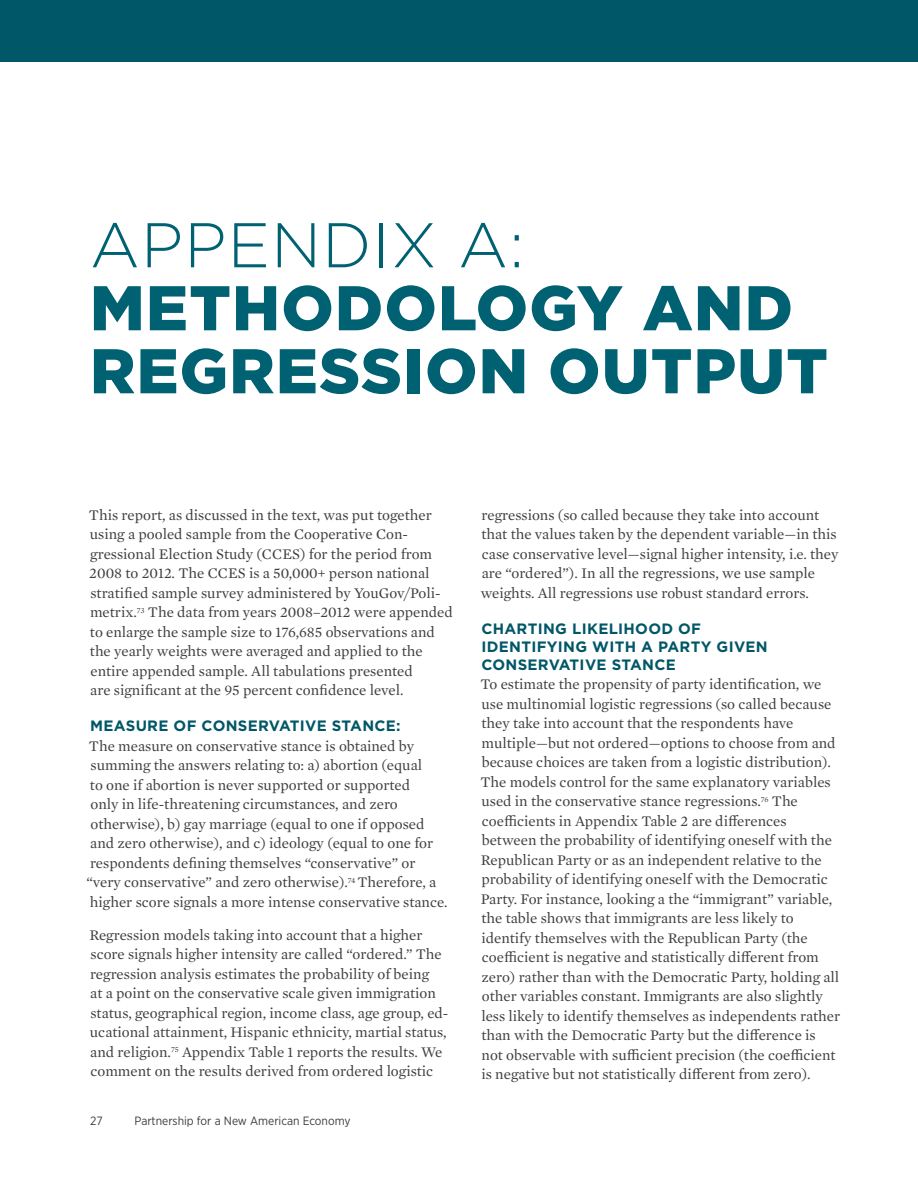
<style>
.page{position:relative;width:918px;height:1188px;background:#fff}
.page>*{position:absolute;margin:0;border:0;box-sizing:border-box;transform-origin:0 0}
.t1{font:900 63px/63px "Gotham";letter-spacing:.02em;color:#006173}
.body_copy{font:15px/19.5px "Mercury Text G1";color:#3e3e3f}
.Subhead_1{font:700 15px/18px "Gotham";letter-spacing:.02em;color:#005767}
.t2{font:12px "Gotham Narrow";color:#3e3e3f}
.s1{font-weight:300}
</style>
<div class="page">
<div style="left:0;top:0;width:918px;height:61px;background:#005767"></div>
<p class="t1" style="left:90px;top:213px;width:739px"><span class="s1">APPENDIX A:<br></span>METHODOLOGY AND<br>REGRESSION OUTPUT</p>
<p class="body_copy" style="left:89px;top:504px;width:365px">This report, as discussed in the text, was put together using a pooled sample from the Cooperative Con&shy;gressional Election Study (CCES) for the period from 2008 to 2012. The CCES is a 50,000+ person national stratified sample survey administered by YouGov/Poli&shy;metrix.<sup>73</sup> The data from years 2008–2012 were appended to enlarge the sample size to 176,685 observations and the yearly weights were averaged and applied to the entire appended sample. All tabulations presented<br>are significant at the 95 percent confidence level.</p>
<p class="Subhead_1" style="left:90px;top:717px;width:312px">MEASURE OF CONSERVATIVE STANCE:</p>
<p class="body_copy" style="left:86px;top:735px;width:363px">The measure on conservative stance is obtained by summing the answers relating to: a) abortion (equal<br>to one if abortion is never supported or supported<br>only in life-threatening circumstances, and zero otherwise), b) gay marriage (equal to one if opposed and zero otherwise), and c) ideology (equal to one for respondents defining themselves “conservative” or “very conservative” and zero otherwise).<sup>74</sup> Therefore, a higher score signals a more intense conservative stance.</p>
<p class="body_copy" style="left:89px;top:924px;width:361px">Regression models taking into account that a higher score signals higher intensity are called “ordered.” The regression analysis estimates the probability of being<br>at a point on the conservative scale given immigration status, geographical region, income class, age group, ed&shy;ucational attainment, Hispanic ethnicity, martial status, and religion.<sup>75</sup> Appendix Table 1 reports the results. We comment on the results derived from ordered logistic</p>
<p class="t2" style="left:90px;top:1113px;width:14px">27</p>
<p class="t2" style="left:135px;top:1113px;width:218px">Partnership for a New American Economy</p>
<p class="body_copy" style="left:481px;top:504px;width:359px">regressions (so called because they take into account that the values taken by the dependent variable—in this case conservative level—signal higher intensity, i.e. they are “ordered”). In all the regressions, we use sample weights. All regressions use robust standard errors.</p>
<p class="Subhead_1" style="left:481px;top:619px;width:288px">CHARTING LIKELIHOOD OF<br>IDENTIFYING WITH A PARTY GIVEN<br>CONSERVATIVE STANCE</p>
<p class="body_copy" style="left:480px;top:674px;width:361px">To estimate the propensity of party identification, we use multinomial logistic regressions (so called because they take into account that the respondents have multiple—but not ordered—options to choose from and because choices are taken from a logistic distribution).<br>The models control for the same explanatory variables used in the conservative stance regressions.<sup>76</sup> The coefficients in Appendix Table 2 are differences between the probability of identifying oneself with the Republican Party or as an independent relative to the probability of identifying oneself with the Democratic Party. For instance, looking a the “immigrant” variable, the table shows that immigrants are less likely to identify themselves with the Republican Party (the coefficient is negative and statistically different from zero) rather than with the Democratic Party, holding all other variables constant. Immigrants are also slightly less likely to identify themselves as independents rather than with the Democratic Party but the difference is<br>not observable with sufficient precision (the coefficient is negative but not statistically different from zero).</p>
</div>
